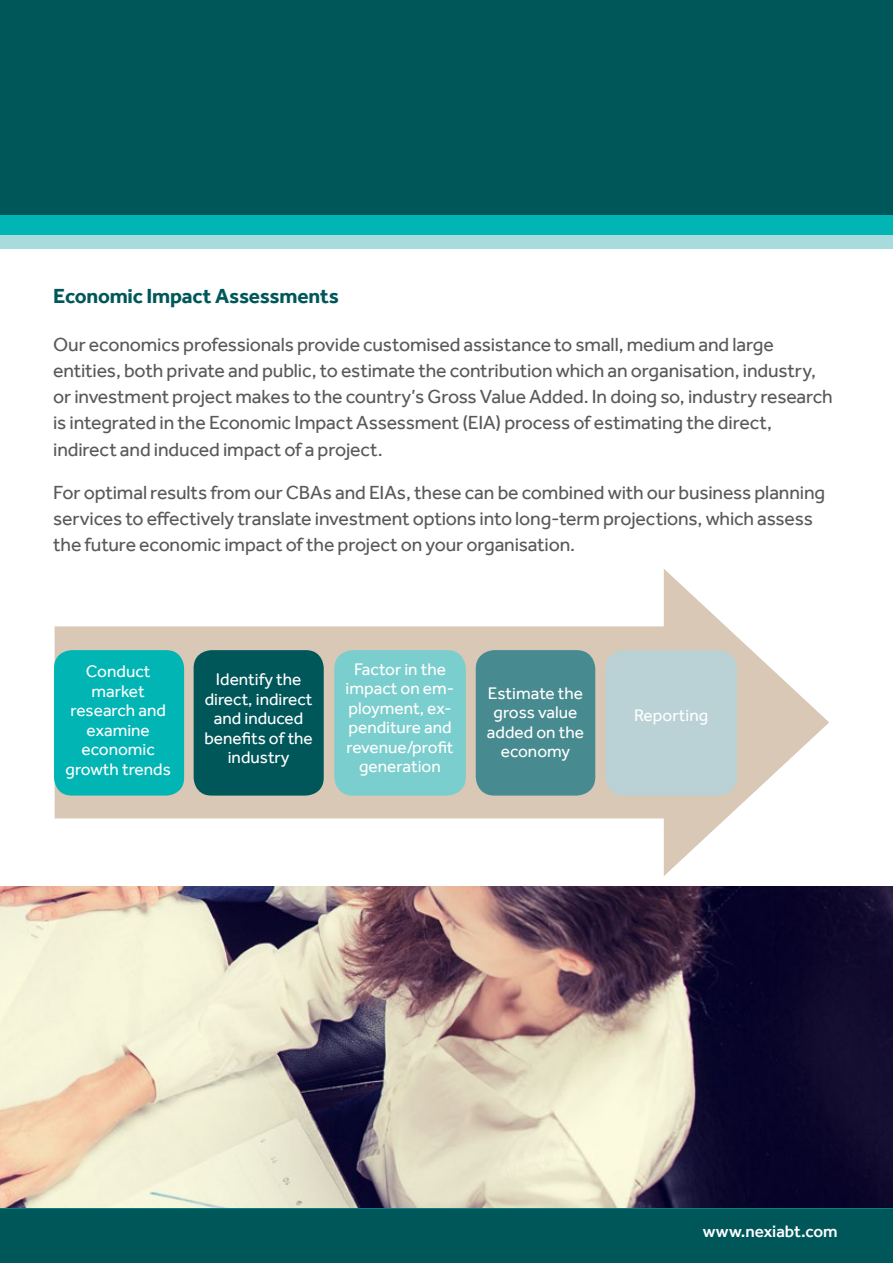
<style>
.page{position:relative;width:893px;height:1263px;background:#fff}
.page>*{position:absolute;margin:0;border:0;box-sizing:border-box;transform-origin:0 0}
.t1{font:700 21px "Effra";letter-spacing:-.01em;color:#00575a}
.t2{font:500 21px "Effra";letter-spacing:-.01em;color:#fff}
.t3{font:19.5px/26.2px "Effra";letter-spacing:-.01em;color:#58595b}
.t4{font:17.25px/19.5px "Effra";color:#fff;text-align:center}
.t5{font:500 16.95px "Effra";letter-spacing:-.005em;color:#fff}
</style>
<div class="page">
<div style="left:55px;top:626px;width:629px;height:192px;background:#d8c8b5"></div>
<svg style="left:664px;top:569px;width:165px;height:307px"></svg>
<div style="left:0;top:0;width:893px;height:216px;background:#00575a"></div>
<div style="left:0;top:235px;width:893px;height:14px;background:#a8dcdc"></div>
<div style="left:0;top:216px;width:893px;height:19px;background:#00b5b4"></div>
<div style="left:54px;top:650px;width:130px;height:145px;background:#00b5b4;border-radius:18px"></div>
<div style="left:194px;top:650px;width:130px;height:145px;background:#00575a;border-radius:18px"></div>
<div style="left:335px;top:651px;width:130px;height:144px;background:#7bcece;border-radius:18px"></div>
<div style="left:334px;top:650px;width:132px;height:145px;border:2px solid #7bcece;border-radius:18px"></div>
<div style="left:476px;top:651px;width:118px;height:144px;background:#478b90;border-radius:18px"></div>
<div style="left:476px;top:650px;width:119px;height:145px;border:2px solid #478b90;border-radius:18px"></div>
<div style="left:606px;top:651px;width:130px;height:144px;background:#bad2d5;border-radius:18px"></div>
<div style="left:605px;top:650px;width:132px;height:145px;border:2px solid #bad2d5;border-radius:18px"></div>
<img style="left:0;top:886px;width:893px;height:322px">
<div style="left:0;top:1208px;width:893px;height:55px;background:#00575a"></div>
<p class="t1" style="left:53px;top:284px;width:287px">Economic Impact Assessments</p>
<p class="t3" style="left:53px;top:331px;width:781px">Our economics professionals provide customised assistance to small, medium and large entities, both private and public, to estimate the contribution which an organisation, industry, or investment project makes to the country’s Gross Value Added. In doing so, industry research is integrated in the Economic Impact Assessment (EIA) process of estimating the direct, indirect and induced impact of a project.</p>
<p class="t3" style="left:53px;top:479px;width:774px">For optimal results from our CBAs and EIAs, these can be combined with our business planning services to effectively translate investment options into long-term projections, which assess the future economic impact of the project on your organisation.</p>
<p class="t4" style="left:66px;top:662px;width:107px">Conduct market research and examine economic growth trends</p>
<p class="t4" style="left:204px;top:669px;width:110px">Identify the direct, indirect and induced benefits of the industry</p>
<p class="t4" style="left:346px;top:659px;width:110px">Factor in the impact on em&shy;ployment, ex&shy;penditure and revenue/profit generation</p>
<p class="t4" style="left:487px;top:683px;width:99px">Estimate the gross value added on the economy</p>
<p class="t4" style="left:634px;top:705px;width:76px">Reporting</p>
<p class="t5" style="left:703px;top:1221px;width:136px">www.nexiabt.com</p>
<p class="t5" style="left:701px;top:1224px;width:136px">www.nexiabt.com</p>
<p class="t2" style="left:666px;top:1226px;width:167px">www.nexiabt.com</p>
</div>
